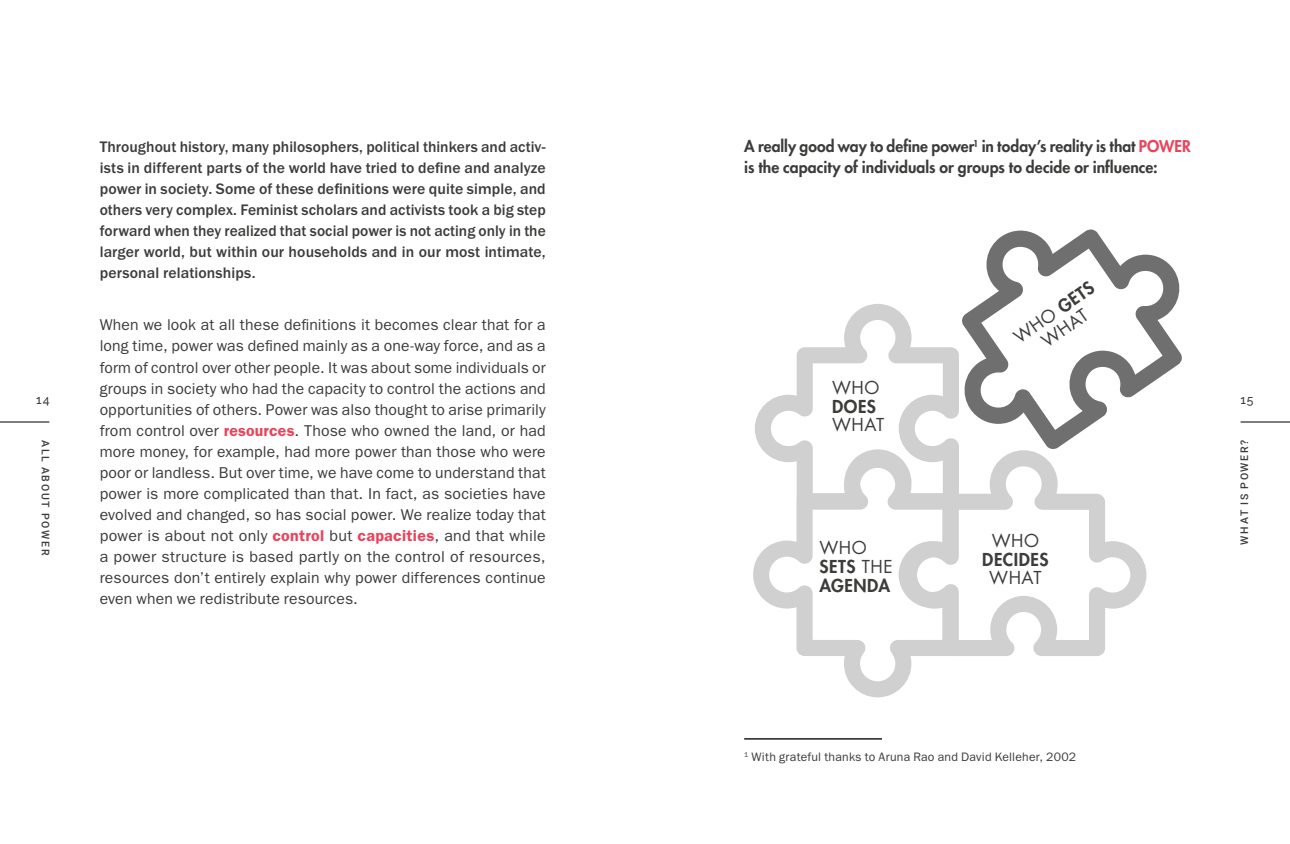
<style>
.page{position:relative;width:1290px;height:844px;background:#fff}
.page>*{position:absolute;margin:0;border:0;box-sizing:border-box;transform-origin:0 0}
.t1{font:800 17.32px/18.9px "Futura Std";letter-spacing:.03em;color:#3c3c3b}
.t2{font:17.32px/18.9px "Futura Std";letter-spacing:.025em;color:#3c3c3b;text-align:center}
.t3{font:15.75px/21px "ITC Franklin Gothic Std";letter-spacing:.01em;color:#3c3c3b;text-align:justify}
.t4{font:500 15.75px/21px "ITC Franklin Gothic Std";letter-spacing:.005em;color:#3c3c3b;text-align:justify}
.t5{font:800 15.75px/21px "Futura Std";letter-spacing:.005em;color:#3c3c3b}
.t6{font:12.25px "ITC Franklin Gothic Std";letter-spacing:.015em;color:#3c3c3b}
.t7{font:500 12.25px "Raleway";color:#3c3c3b}
.t8{font:500 10.5px "Roboto";letter-spacing:.17em;color:#3c3c3b}
.s1{color:#e9435c}
.s2{font-weight:600;color:#e9435c}
.s3{font-weight:800}
.s4{font-weight:400}
</style>
<div class="page">
<hr style="left:744px;top:737px;width:138px;height:2px;background:#3c3c3b">
<svg style="left:753px;top:304px;width:393px;height:393px"></svg>
<svg style="left:961px;top:229px;width:221px;height:220px"></svg>
<hr style="left:1241px;top:421px;width:49px;height:1px;background:#3c3c3b">
<hr style="left:0;top:421px;width:49px;height:1px;background:#3c3c3b">
<p class="t5" style="left:744px;top:135px;width:448px">A really good way to define power<sup>1</sup> in today’s reality is that <span class="s1">POWER </span>is the capacity of individuals or groups to decide or influence:</p>
<p class="t4" style="left:100px;top:136px;width:448px">Throughout history, many philosophers, political thinkers and activ&shy;ists in different parts of the world have tried to define and analyze power in society. Some of these definitions were quite simple, and others very complex. Feminist scholars and activists took a big step forward when they realized that social power is not acting only in the larger world, but within our households and in our most intimate, personal relationships.</p>
<p class="t3" style="left:100px;top:314px;width:448px">When we look at all these definitions it becomes clear that for a long time, power was defined mainly as a one-way force, and as a form of control over other people. It was about some individuals or groups in society who had the capacity to control the actions and opportunities of others. Power was also thought to arise primarily from control over <span class="s2">resources</span>. Those who owned the land, or had more money, for example, had more power than those who were poor or landless. But over time, we have come to understand that power is more complicated than that. In fact, as societies have evolved and changed, so has social power. We realize today that power is about not only <span class="s2">control</span> but <span class="s2">capacities</span>, and that while a power structure is based partly on the control of resources, resources don’t entirely explain why power differences continue even when we redistribute resources.</p>
<p class="t2" style="left:1010px;top:331px;width:95px;rotate:-35deg">WHO <span class="s3">GETS<br></span>WHAT</p>
<p class="t2" style="left:832px;top:378px;width:49px">WHO</p>
<p class="t1" style="left:832px;top:396px;width:45px">DOES</p>
<p class="t2" style="left:832px;top:415px;width:54px">WHAT</p>
<p class="t7" style="left:36px;top:392px;width:15px">14</p>
<p class="t7" style="left:1240px;top:392px;width:15px">15</p>
<p class="t8" style="left:53px;top:439px;width:117px;rotate:90deg">ALL ABOUT POWER</p>
<p class="t8" style="left:1237px;top:544px;width:106px;rotate:-90deg">WHAT IS POWER?</p>
<p class="t2" style="left:992px;top:531px;width:49px">WHO</p>
<p class="t1" style="left:982px;top:549px;width:68px">DECIDES</p>
<p class="t2" style="left:989px;top:568px;width:54px">WHAT</p>
<p class="t1" style="left:819px;top:538px;width:75px"><span class="s4">WHO<br></span>SETS <span class="s4">THE<br></span>AGENDA</p>
<p class="t6" style="left:744px;top:750px;width:334px"><sup>1</sup> With grateful thanks to Aruna Rao and David Kelleher, 2002</p>
</div>
